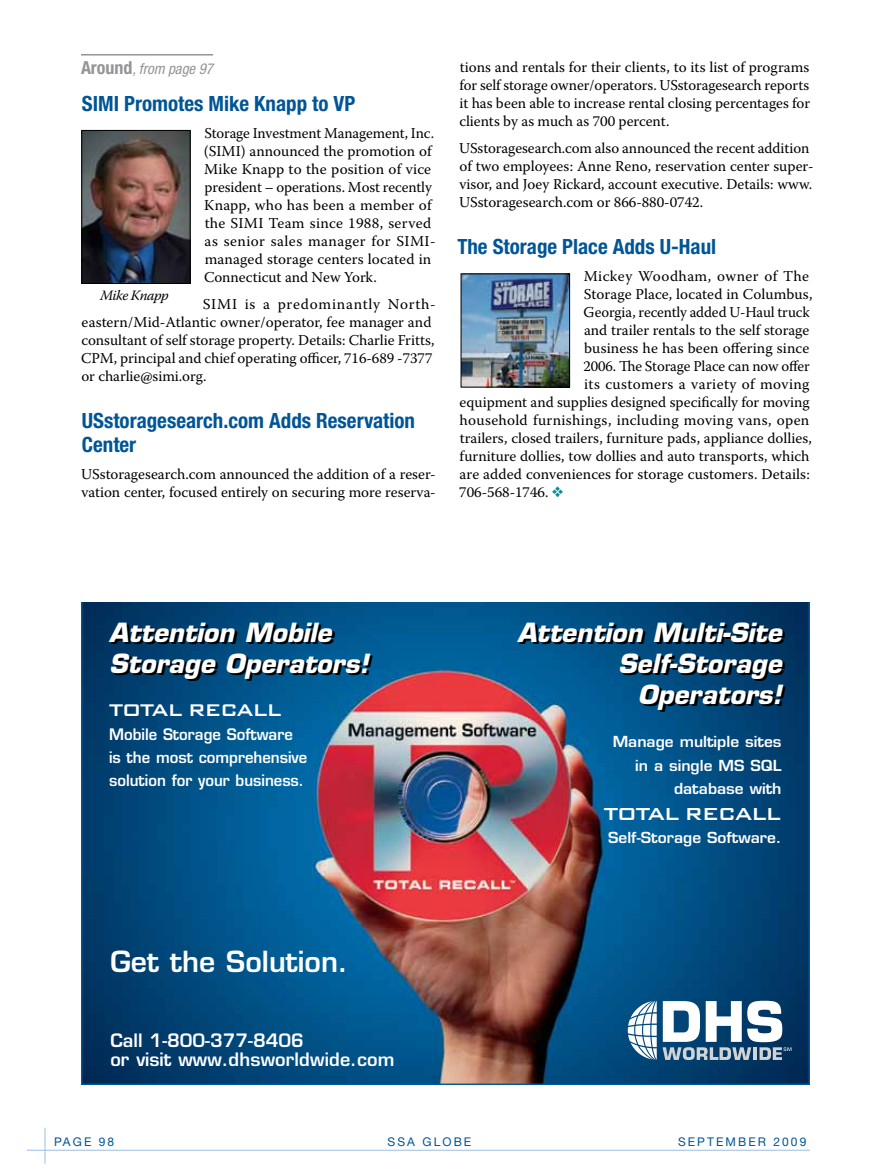
<style>
.page{position:relative;width:891px;height:1175px;background:#fff}
.page>*{position:absolute;margin:0;border:0;box-sizing:border-box;transform-origin:0 0}
.t1{font:600 28.35px "Eurostile";color:#fff}
.t2{font:italic 700 25.8px/30.9px "Eurostile";color:#fff}
.t3{font:500 23.25px "Bank Gothic BT";letter-spacing:-.06em;color:#fff}
.t4{font:500 22.5px "Bank Gothic BT";letter-spacing:-.06em;color:#fff}
.t5{font:700 condensed 21px/24px "Helvetica Neue";color:#005596}
.t6{font:600 18px/19.4px "Eurostile";letter-spacing:.005em;color:#fff}
.t7{font:600 15.45px/23.2px "Eurostile";color:#fff;scale:.96 1}
.t8{font:15px/18px "Warnock Pro";color:#000}
.t9{font:15px "Warnock Pro";letter-spacing:.025em;color:#000}
.t10{font:15px "Warnock Pro";letter-spacing:.02em;color:#000}
.t11{font:italic condensed 15px "Helvetica Neue";color:#939598}
.t12{font:600 14.85px/23.2px "Eurostile";color:#fff;text-align:right;scale:1.04 1}
.t13{font:italic 14.25px "Warnock Pro";letter-spacing:-.035em;color:#000}
.t14{font:12px "Helvetica Neue";letter-spacing:.175em;color:#005596}
.s1{font-weight:700;font-style:normal;font-size:18px}
.s2{color:#008c99}
</style>
<div class="page">
<img style="left:81px;top:602px;width:729px;height:482px">
<svg style="left:628px;top:1000px;width:29px;height:59px"></svg>
<svg style="left:663px;top:1000px;width:129px;height:60px"></svg>
<hr style="left:27px;top:1149px;width:783px;height:1px;background:#99bfe6">
<hr style="left:45px;top:1127px;width:1px;height:36px;background:#99bfe6">
<hr style="left:81px;top:54px;width:132px;height:1px;background:#939598">
<img style="left:83px;top:132px;width:105px;height:150px">
<div style="left:81px;top:130px;width:109px;height:154px;border:1px solid #000"></div>
<img style="left:463px;top:275px;width:105px;height:110px">
<div style="left:461px;top:273px;width:109px;height:114px;border:1px solid #000"></div>
<p class="t11" style="left:81px;top:60px;width:134px"><span class="s1">Around</span>, from page 97</p>
<h3 class="t5" style="left:82px;top:91px;width:275px">SIMI Promotes Mike Knapp to VP</h3>
<p class="t8" style="left:204px;top:124px;width:233px">Storage Investment Management, Inc. (SIMI) announced the promotion of Mike Knapp to the position of vice president – operations. Most recently Knapp, who has been a member of the SIMI Team since 1988, served as senior sales manager for SIMI&shy;managed storage centers located in Connecticut and New York.</p>
<p class="t8" style="left:81px;top:295px;width:356px;text-indent:122px">SIMI is a predominantly North&shy;eastern/Mid-Atlantic owner/operator, fee manager and consultant of self storage property. Details: Charlie Fritts, CPM, principal and chief operating officer, 716-689 -7377 or charlie@simi.org.</p>
<h3 class="t5" style="left:82px;top:408px;width:335px">USstoragesearch.com Adds Reservation<br>Center</h3>
<p class="t8" style="left:81px;top:464px;width:356px">USstoragesearch.com announced the addition of a reser&shy;vation center, focused entirely on securing more reserva-</p>
<p class="t13" style="left:100px;top:287px;width:70px">Mike Knapp</p>
<p class="t8" style="left:459px;top:58px;width:352px;text-align:justify">tions and rentals for their clients, to its list of programs for self storage owner/operators. USstoragesearch reports it has been able to increase rental closing percentages for clients by as much as 700 percent.</p>
<p class="t8" style="left:459px;top:139px;width:356px">USstoragesearch.com also announced the recent addition of two employees: Anne Reno, reservation center super&shy;visor, and Joey Rickard, account executive. Details: www.<br>USstoragesearch.com or 866-880-0742.</p>
<h3 class="t5" style="left:457px;top:234px;width:260px">The Storage Place Adds U-Haul</h3>
<p class="t9" style="left:584px;top:267px;width:227px">Mickey Woodham, owner of The</p>
<p class="t8" style="left:584px;top:284px;width:230px">Storage Place, located in Columbus,</p>
<p class="t8" style="left:584px;top:302px;width:228px">Georgia, recently added U-Haul truck</p>
<p class="t8" style="left:584px;top:320px;width:227px">and trailer rentals to the self storage</p>
<p class="t8" style="left:584px;top:338px;width:227px">business he has been offering since</p>
<p class="t8" style="left:584px;top:356px;width:228px">2006. The Storage Place can now offer</p>
<p class="t9" style="left:584px;top:375px;width:227px">its customers a variety of moving</p>
<p class="t8" style="left:460px;top:392px;width:352px">equipment and supplies designed specifically for moving</p>
<p class="t10" style="left:460px;top:411px;width:351px">household furnishings, including moving vans, open</p>
<p class="t8" style="left:460px;top:428px;width:354px">trailers, closed trailers, furniture pads, appliance dollies,</p>
<p class="t8" style="left:460px;top:446px;width:351px">furniture dollies, tow dollies and auto transports, which</p>
<p class="t8" style="left:460px;top:464px;width:352px">are added conveniences for storage customers. Details:</p>
<p class="t8" style="left:459px;top:482px;width:106px">706-568-1746. <span class="s2">❖</span></p>
<h2 class="t2" style="left:109px;top:616px;width:261px">Attention Mobile<br>Storage Operators!</h2>
<h3 class="t4" style="left:109px;top:698px;width:174px">TOTAL RECALL</h3>
<p class="t7" style="left:109px;top:722px;width:208px">Mobile Storage Software is the most comprehensive solution for your business.</p>
<h1 class="t1" style="left:110px;top:944px;width:239px">Get the Solution.</h1>
<p class="t6" style="left:110px;top:1030px;width:286px">Call 1-800-377-8406<br>or visit www.dhsworldwide.com</p>
<h2 class="t2" style="left:517px;top:616px;width:266px;text-align:right">Attention Multi-Site<br>Self-Storage<br>Operators!</h2>
<p class="t12" style="left:613px;top:730px;width:164px">Manage multiple sites in a single MS SQL database with</p>
<h3 class="t3" style="left:604px;top:801px;width:179px">TOTAL RECALL</h3>
<p class="t12" style="left:608px;top:825px;width:168px">Self-Storage Software.</p>
<p class="t14" style="left:54px;top:1134px;width:62px">PAGE 98</p>
<p class="t14" style="left:388px;top:1134px;width:85px">SSA GLOBE</p>
<p class="t14" style="left:678px;top:1134px;width:7px">SEP</p>
<p class="t14" style="left:707px;top:1134px;width:101px">TE MBE R 2009</p>
</div>
